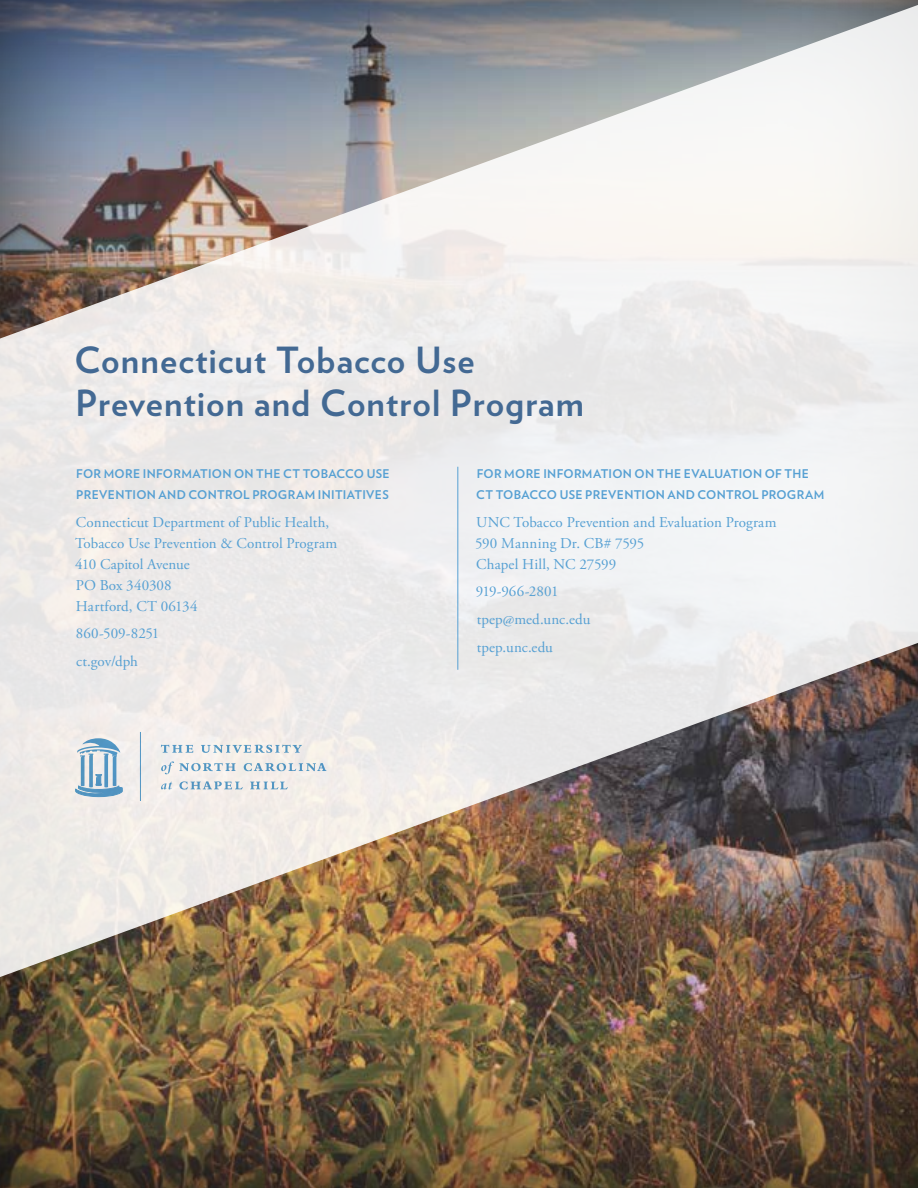
<style>
.page{position:relative;width:918px;height:1188px;background:#fff}
.page>*{position:absolute;margin:0;border:0;box-sizing:border-box;transform-origin:0 0}
.t1{font:700 36px/42px "Verlag";color:#436993}
.t2{font:15px/21px "Adobe Garamond Pro";letter-spacing:.005em;color:#56a0d3}
.t3{font:700 12px/21px "Verlag";letter-spacing:.025em;color:#56a0d3}
</style>
<div class="page">
<div style="left:0;top:0;width:918px;height:1188px;background:#000;opacity:.8"></div>
<img style="left:0;top:0;width:918px;height:982px">
<svg style="left:75px;top:738px;width:48px;height:59px;background:#acc6d8"></svg>
<hr style="left:140px;top:732px;width:1px;height:69px;background:#56a0d3">
<svg style="left:161px;top:745px;width:32px;height:8px"></svg>
<svg style="left:201px;top:745px;width:101px;height:8px"></svg>
<svg style="left:161px;top:761px;width:75px;height:13px"></svg>
<svg style="left:244px;top:763px;width:82px;height:8px"></svg>
<svg style="left:161px;top:782px;width:11px;height:7px"></svg>
<svg style="left:179px;top:781px;width:64px;height:9px"></svg>
<svg style="left:250px;top:782px;width:38px;height:7px"></svg>
<hr style="left:458px;top:467px;width:1px;height:203px;background:#56a0d3">
<h1 class="t1" style="left:75px;top:338px;width:511px">CONNECTICUT TOBACCO USE<br>PREVENTION AND CONTROL PROGRAM</h1>
<p class="t3" style="left:76px;top:462px;width:315px">FOR MORE INFORMATION ON THE CT TOBACCO USE<br>PREVENTION AND CONTROL PROGRAM INITIATIVES</p>
<p class="t2" style="left:75px;top:512px;width:264px">Connecticut Department of Public Health,<br>Tobacco Use Prevention &amp; Control Program<br>410 Capitol Avenue<br>PO Box 340308<br>Hartford, CT 06134</p>
<p class="t2" style="left:76px;top:620px;width:85px;line-height:27.8px">860-509-8251 ct.gov/dph</p>
<p class="t3" style="left:476px;top:462px;width:350px">FOR MORE INFORMATION ON THE EVALUATION OF THE<br>CT TOBACCO USE PREVENTION AND CONTROL PROGRAM</p>
<p class="t2" style="left:475px;top:512px;width:303px">UNC Tobacco Prevention and Evaluation Program<br>590 Manning Dr. CB# 7595<br>Chapel Hill, NC 27599</p>
<p class="t2" style="left:476px;top:578px;width:116px;line-height:27.8px">919-966-2801 tpep@med.unc.edu tpep.unc.edu</p>
</div>
